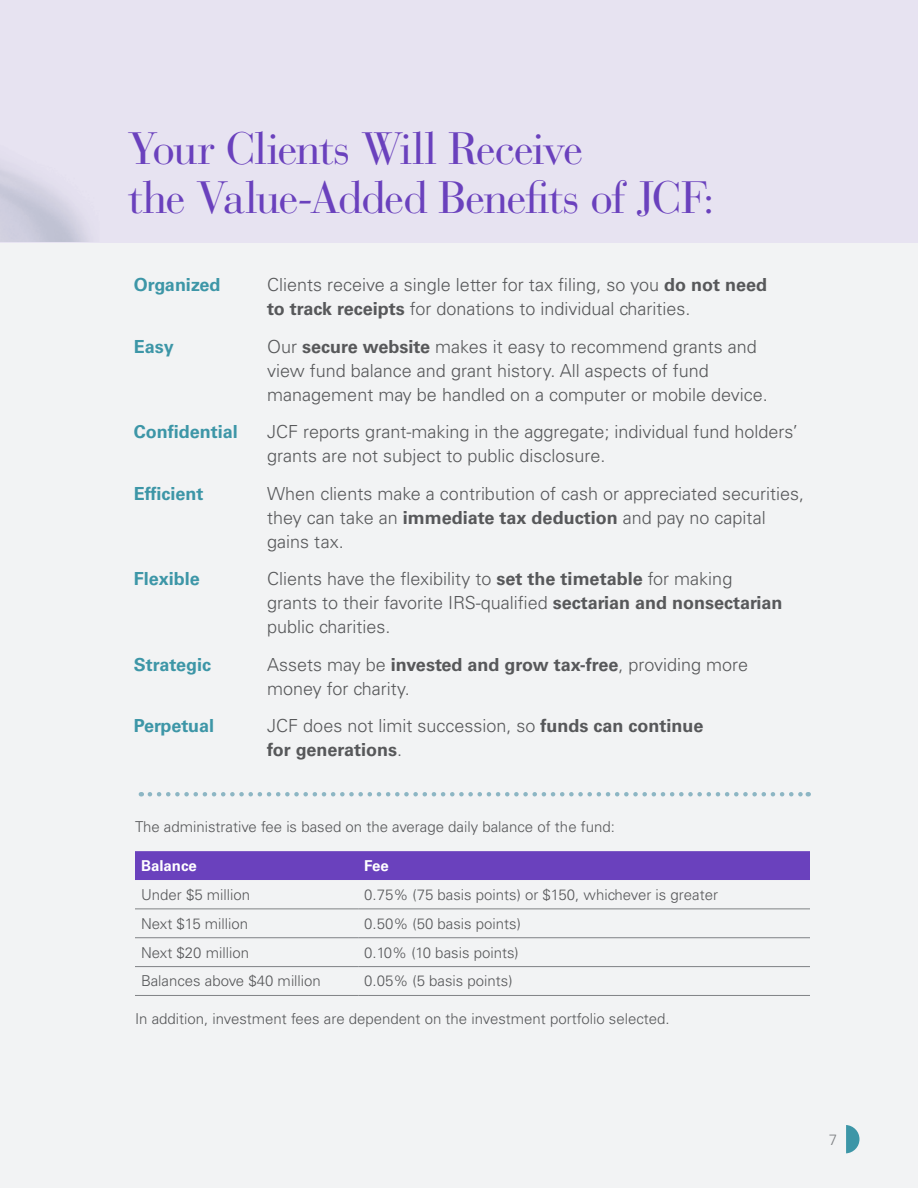
<style>
.page{position:relative;width:918px;height:1188px;background:#f2f3f4}
.page>*{position:absolute;margin:0;border:0;box-sizing:border-box;transform-origin:0 0}
.head_purple_30{font:45px/49.5px "Bauer Bodoni Std";letter-spacing:-.04em;color:#6a41bd}
.para_80__gray_12_16{font:300 18px/24px "Univers LT Std";color:#57585a}
.para_80__gray_12_16-2{font:700 18px "Univers LT Std";color:#3d96a7}
.para_80__gray_12_16-3{font:700 18px/24px "Univers LT Std";color:#57585a}
.para_80__gray_12_16-4{font:300 15px "Univers LT Std";color:#57585a}
.para_80__10_14{font:300 15px "Univers LT Std";color:#57585a}
.para_80__gray_12_16-5{font:700 15px "Univers LT Std";color:#fff}
.t1{font:300 15px "Univers LT Std";color:#808285}
.s1{font-weight:700}
.s2{font-weight:300}
</style>
<div class="page">
<div style="left:0;top:0;width:918px;height:243px;background:#e7e3f1"></div>
<svg style="left:150px;top:792px;width:659px;height:4px"></svg>
<div style="left:135px;top:851px;width:675px;height:29px;background:#6a41bd"></div>
<hr style="left:135px;top:909px;width:223px;height:1px;background:#808285">
<hr style="left:358px;top:909px;width:452px;height:1px;background:#808285">
<hr style="left:135px;top:937px;width:223px;height:1px;background:#808285">
<hr style="left:358px;top:937px;width:452px;height:1px;background:#808285">
<hr style="left:135px;top:966px;width:223px;height:1px;background:#808285">
<hr style="left:358px;top:966px;width:452px;height:1px;background:#808285">
<hr style="left:135px;top:995px;width:223px;height:1px;background:#808285">
<hr style="left:358px;top:995px;width:452px;height:1px;background:#808285">
<svg style="left:846px;top:1125px;width:13px;height:28px"></svg>
<p class="head_purple_30" style="left:128px;top:124px;width:589px">Your Clients Will Receive<br>the Value-Added Benefits of JCF:</p>
<p class="para_80__gray_12_16-2" style="left:134px;top:274px;width:88px">Organized</p>
<p class="para_80__gray_12_16" style="left:267px;top:273px;width:501px">Clients receive a single letter for tax filing, so you <span class="s1">do not need to track receipts</span> for donations to individual charities.</p>
<p class="para_80__gray_12_16-2" style="left:134px;top:336px;width:42px">Easy</p>
<p class="para_80__gray_12_16" style="left:267px;top:334px;width:502px">Our <span class="s1">secure website</span> makes it easy to recommend grants and view fund balance and grant history. All aspects of fund management may be handled on a computer or mobile device.</p>
<p class="para_80__gray_12_16-2" style="left:134px;top:421px;width:106px">Confidential</p>
<p class="para_80__gray_12_16" style="left:267px;top:420px;width:532px">JCF reports grant-making in the aggregate; individual fund holders’ grants are not subject to public disclosure.</p>
<p class="para_80__gray_12_16-2" style="left:134px;top:483px;width:71px">Efficient</p>
<p class="para_80__gray_12_16" style="left:267px;top:481px;width:538px">When clients make a contribution of cash or appreciated securities, they can take an <span class="s1">immediate tax deduction</span> and pay no capital gains tax.</p>
<p class="para_80__gray_12_16-2" style="left:134px;top:568px;width:68px">Flexible</p>
<p class="para_80__gray_12_16" style="left:267px;top:567px;width:517px">Clients have the flexibility to <span class="s1">set the timetable</span> for making grants to their favorite IRS-qualified <span class="s1">sectarian and nonsectarian </span>public charities.</p>
<p class="para_80__gray_12_16-2" style="left:134px;top:654px;width:79px">Strategic</p>
<p class="para_80__gray_12_16" style="left:267px;top:652px;width:482px">Assets may be <span class="s1">invested and grow tax-free</span>, providing more money for charity.</p>
<p class="para_80__gray_12_16-2" style="left:134px;top:715px;width:82px">Perpetual</p>
<p class="para_80__gray_12_16-3" style="left:267px;top:714px;width:438px"><span class="s2">JCF does not limit succession, so</span> funds can continue for generations<span class="s2">.</span></p>
<p class="para_80__10_14" style="left:135px;top:817px;width:482px">The administrative fee is based on the average daily balance of the fund:</p>
<p class="para_80__gray_12_16-5" style="left:141px;top:857px;width:57px">Balance</p>
<p class="para_80__gray_12_16-5" style="left:364px;top:857px;width:26px">Fee</p>
<p class="para_80__gray_12_16-4" style="left:141px;top:886px;width:111px">Under $5 million</p>
<p class="para_80__gray_12_16-4" style="left:364px;top:886px;width:355px">0.75% (75 basis points) or $150, whichever is greater</p>
<p class="para_80__gray_12_16-4" style="left:141px;top:914px;width:109px">Next $15 million</p>
<p class="para_80__gray_12_16-4" style="left:364px;top:914px;width:158px">0.50% (50 basis points)</p>
<p class="para_80__gray_12_16-4" style="left:141px;top:943px;width:110px">Next $20 million</p>
<p class="para_80__gray_12_16-4" style="left:364px;top:943px;width:156px">0.10% (10 basis points)</p>
<p class="para_80__gray_12_16-4" style="left:141px;top:972px;width:181px">Balances above $40 million</p>
<p class="para_80__gray_12_16-4" style="left:364px;top:972px;width:150px">0.05% (5 basis points)</p>
<p class="para_80__10_14" style="left:135px;top:1010px;width:536px">In addition, investment fees are dependent on the investment portfolio selected.</p>
<p class="t1" style="left:829px;top:1130px;width:10px">7</p>
</div>
